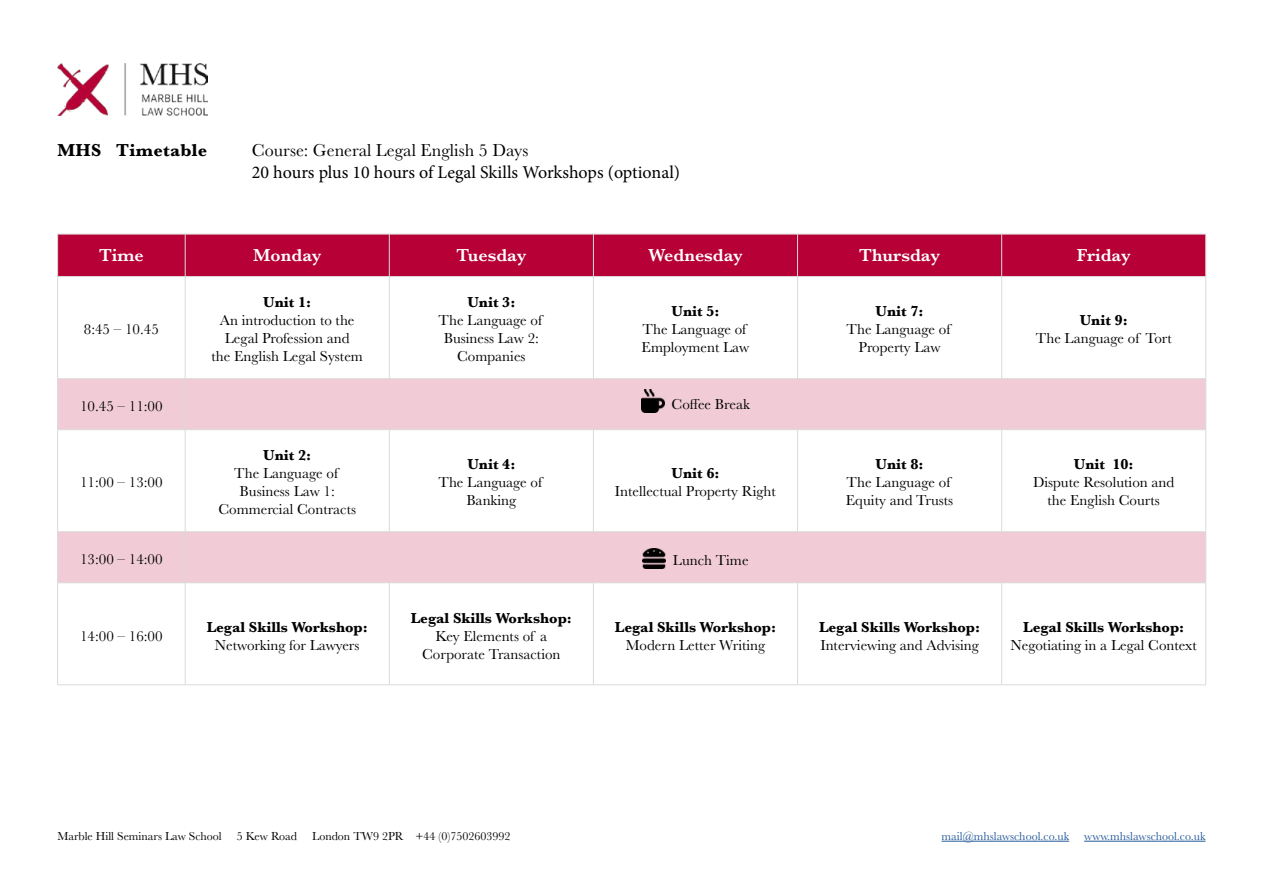
<style>
.page{position:relative;width:1263px;height:893px;background:#fff}
.page>*{position:absolute;margin:0;border:0;box-sizing:border-box;transform-origin:0 0}
.t1{font:18px "Minion Pro";letter-spacing:-.005em;color:#000}
.t2{font:600 18px "Baskerville";color:#fff}
.t3{font:18px "Baskerville";color:#000}
.t4{font:700 18px "Baskerville";letter-spacing:.02em;color:#000}
.t5{font:15px/18px "Baskerville";color:#000;text-align:center}
.t6{font:700 15px "Baskerville";color:#000}
.t7{font:12px "Baskerville";color:#000}
.t8{font:12px "Baskerville";color:#275b9b}
</style>
<div class="page">
<img style="left:57px;top:64px;width:151px;height:51px">
<hr style="left:942px;top:841px;width:127px;height:1px;background:#275b9b">
<hr style="left:1084px;top:841px;width:121px;height:1px;background:#275b9b">
<div style="left:58px;top:235px;width:1147px;height:41px;background:#b70035"></div>
<svg style="left:58px;top:277px;width:1147px;height:408px"></svg>
<svg style="left:58px;top:379px;width:1147px;height:203px"></svg>
<hr style="left:185px;top:234px;width:1px;height:42px;background:#dadada">
<hr style="left:389px;top:234px;width:1px;height:42px;background:#dadada">
<hr style="left:593px;top:234px;width:1px;height:42px;background:#dadada">
<hr style="left:797px;top:234px;width:1px;height:42px;background:#dadada">
<hr style="left:1001px;top:234px;width:1px;height:42px;background:#dadada">
<hr style="left:185px;top:277px;width:1px;height:101px;background:#dadada">
<hr style="left:389px;top:277px;width:1px;height:101px;background:#dadada">
<hr style="left:593px;top:277px;width:1px;height:101px;background:#dadada">
<hr style="left:797px;top:277px;width:1px;height:101px;background:#dadada">
<hr style="left:1001px;top:277px;width:1px;height:101px;background:#dadada">
<hr style="left:185px;top:430px;width:1px;height:101px;background:#dadada">
<hr style="left:389px;top:430px;width:1px;height:101px;background:#dadada">
<hr style="left:593px;top:430px;width:1px;height:101px;background:#dadada">
<hr style="left:797px;top:430px;width:1px;height:101px;background:#dadada">
<hr style="left:1001px;top:430px;width:1px;height:101px;background:#dadada">
<hr style="left:185px;top:583px;width:1px;height:102px;background:#dadada">
<hr style="left:389px;top:583px;width:1px;height:102px;background:#dadada">
<hr style="left:593px;top:583px;width:1px;height:102px;background:#dadada">
<hr style="left:797px;top:583px;width:1px;height:102px;background:#dadada">
<hr style="left:1001px;top:583px;width:1px;height:102px;background:#dadada">
<hr style="left:57px;top:277px;width:1px;height:101px;background:#dadada">
<hr style="left:1205px;top:277px;width:1px;height:101px;background:#dadada">
<hr style="left:57px;top:430px;width:1px;height:101px;background:#dadada">
<hr style="left:1205px;top:430px;width:1px;height:101px;background:#dadada">
<hr style="left:57px;top:583px;width:1px;height:102px;background:#dadada">
<hr style="left:1205px;top:583px;width:1px;height:102px;background:#dadada">
<hr style="left:57px;top:685px;width:128px;height:1px;background:#dadada">
<hr style="left:185px;top:685px;width:204px;height:1px;background:#dadada">
<hr style="left:389px;top:685px;width:204px;height:1px;background:#dadada">
<hr style="left:593px;top:685px;width:204px;height:1px;background:#dadada">
<hr style="left:797px;top:685px;width:205px;height:1px;background:#dadada">
<hr style="left:1002px;top:685px;width:204px;height:1px;background:#dadada">
<hr style="left:57px;top:234px;width:128px;height:1px;background:#dadada">
<hr style="left:57px;top:234px;width:1px;height:42px;background:#dadada">
<hr style="left:185px;top:234px;width:204px;height:1px;background:#dadada">
<hr style="left:389px;top:234px;width:204px;height:1px;background:#dadada">
<hr style="left:593px;top:234px;width:204px;height:1px;background:#dadada">
<hr style="left:797px;top:234px;width:205px;height:1px;background:#dadada">
<hr style="left:1002px;top:234px;width:204px;height:1px;background:#dadada">
<hr style="left:1205px;top:234px;width:1px;height:42px;background:#dadada">
<hr style="left:57px;top:276px;width:128px;height:1px;background:#dadada">
<hr style="left:185px;top:276px;width:204px;height:1px;background:#dadada">
<hr style="left:389px;top:276px;width:204px;height:1px;background:#dadada">
<hr style="left:593px;top:276px;width:204px;height:1px;background:#dadada">
<hr style="left:797px;top:276px;width:205px;height:1px;background:#dadada">
<hr style="left:1002px;top:276px;width:204px;height:1px;background:#dadada">
<hr style="left:57px;top:531px;width:128px;height:1px;background:#dadada">
<hr style="left:57px;top:532px;width:1px;height:51px;background:#dadada">
<hr style="left:57px;top:582px;width:128px;height:1px;background:#dadada">
<hr style="left:57px;top:378px;width:128px;height:1px;background:#dadada">
<hr style="left:57px;top:379px;width:1px;height:50px;background:#dadada">
<hr style="left:57px;top:429px;width:128px;height:1px;background:#dadada">
<hr style="left:185px;top:378px;width:204px;height:1px;background:#dadada">
<hr style="left:185px;top:379px;width:1px;height:50px;background:#dadada">
<hr style="left:389px;top:378px;width:204px;height:1px;background:#dadada">
<hr style="left:593px;top:378px;width:204px;height:1px;background:#dadada">
<hr style="left:797px;top:378px;width:205px;height:1px;background:#dadada">
<hr style="left:1002px;top:378px;width:204px;height:1px;background:#dadada">
<hr style="left:1205px;top:379px;width:1px;height:50px;background:#dadada">
<hr style="left:185px;top:429px;width:204px;height:1px;background:#dadada">
<hr style="left:389px;top:429px;width:204px;height:1px;background:#dadada">
<hr style="left:593px;top:429px;width:204px;height:1px;background:#dadada">
<hr style="left:797px;top:429px;width:205px;height:1px;background:#dadada">
<hr style="left:1002px;top:429px;width:204px;height:1px;background:#dadada">
<hr style="left:185px;top:531px;width:204px;height:1px;background:#dadada">
<hr style="left:185px;top:532px;width:1px;height:51px;background:#dadada">
<hr style="left:389px;top:531px;width:204px;height:1px;background:#dadada">
<hr style="left:593px;top:531px;width:204px;height:1px;background:#dadada">
<hr style="left:797px;top:531px;width:205px;height:1px;background:#dadada">
<hr style="left:1002px;top:531px;width:204px;height:1px;background:#dadada">
<hr style="left:1205px;top:532px;width:1px;height:51px;background:#dadada">
<hr style="left:185px;top:582px;width:204px;height:1px;background:#dadada">
<hr style="left:389px;top:582px;width:204px;height:1px;background:#dadada">
<hr style="left:593px;top:582px;width:204px;height:1px;background:#dadada">
<hr style="left:797px;top:582px;width:205px;height:1px;background:#dadada">
<hr style="left:1002px;top:582px;width:204px;height:1px;background:#dadada">
<img style="left:641px;top:389px;width:23px;height:23px">
<img style="left:642px;top:548px;width:23px;height:20px">
<p class="t4" style="left:57px;top:138px;width:151px">MHS Timetable</p>
<p class="t3" style="left:252px;top:139px;width:278px">Course: General Legal English 5 Days</p>
<p class="t1" style="left:252px;top:160px;width:430px">20 hours plus 10 hours of Legal Skills Workshops (optional)</p>
<p class="t2" style="left:99px;top:243px;width:46px">Time</p>
<p class="t2" style="left:253px;top:243px;width:70px">Monday</p>
<p class="t2" style="left:456px;top:243px;width:71px">Tuesday</p>
<p class="t2" style="left:648px;top:243px;width:96px">Wednesday</p>
<p class="t2" style="left:859px;top:243px;width:82px">Thursday</p>
<p class="t2" style="left:1077px;top:243px;width:55px">Friday</p>
<p class="t5" style="left:84px;top:321px;width:76px">8:45 – 10.45</p>
<p class="t6" style="left:263px;top:292px;width:49px">Unit 1:</p>
<p class="t5" style="left:212px;top:312px;width:153px">An introduction to the<br>Legal Profession and<br>the English Legal System</p>
<p class="t6" style="left:467px;top:292px;width:49px">Unit 3:</p>
<p class="t5" style="left:438px;top:312px;width:105px">The Language of<br>Business Law 2:<br>Companies</p>
<p class="t6" style="left:671px;top:301px;width:49px">Unit 5:</p>
<p class="t5" style="left:642px;top:321px;width:109px;text-align:left">The Language of<br>Employment Law</p>
<p class="t5" style="left:80px;top:397px;width:84px">10.45 – 11:00</p>
<p class="t5" style="left:672px;top:396px;width:80px">Coffee Break</p>
<p class="t5" style="left:80px;top:474px;width:84px">11:00 – 13:00</p>
<p class="t6" style="left:263px;top:445px;width:49px">Unit 2:</p>
<p class="t5" style="left:218px;top:465px;width:139px">The Language of<br>Business Law 1:<br>Commercial Contracts</p>
<p class="t6" style="left:467px;top:454px;width:49px">Unit 4:</p>
<p class="t5" style="left:438px;top:474px;width:105px">The Language of<br>Banking</p>
<p class="t6" style="left:671px;top:463px;width:49px">Unit 6:</p>
<p class="t5" style="left:615px;top:483px;width:162px">Intellectual Property Right</p>
<p class="t5" style="left:80px;top:550px;width:84px">13:00 – 14:00</p>
<p class="t5" style="left:673px;top:552px;width:77px">Lunch Time</p>
<p class="t5" style="left:80px;top:627px;width:84px">14:00 – 16:00</p>
<p class="t6" style="left:207px;top:616px;width:163px">Legal Skills Workshop:</p>
<p class="t5" style="left:215px;top:636px;width:146px">Networking for Lawyers</p>
<p class="t6" style="left:411px;top:607px;width:163px">Legal Skills Workshop:</p>
<p class="t5" style="left:422px;top:627px;width:140px">Key Elements of a<br>Corporate Transaction</p>
<p class="t6" style="left:615px;top:616px;width:163px">Legal Skills Workshop:</p>
<p class="t5" style="left:626px;top:636px;width:141px">Modern Letter Writing</p>
<p class="t6" style="left:876px;top:301px;width:49px">Unit 7:</p>
<p class="t5" style="left:847px;top:321px;width:105px">The Language of<br>Property Law</p>
<p class="t6" style="left:876px;top:454px;width:49px">Unit 8:</p>
<p class="t5" style="left:846px;top:474px;width:109px;text-align:left">The Language of<br>Equity and Trusts</p>
<p class="t6" style="left:1080px;top:310px;width:49px">Unit 9:</p>
<p class="t5" style="left:1036px;top:330px;width:137px">The Language of Tort</p>
<p class="t6" style="left:1074px;top:454px;width:61px">Unit 10:</p>
<p class="t5" style="left:1033px;top:474px;width:143px">Dispute Resolution and the English Courts</p>
<p class="t6" style="left:819px;top:616px;width:163px">Legal Skills Workshop:</p>
<p class="t5" style="left:820px;top:636px;width:160px">Interviewing and Advising</p>
<p class="t6" style="left:1023px;top:616px;width:163px">Legal Skills Workshop:</p>
<p class="t5" style="left:1010px;top:636px;width:188px">Negotiating in a Legal Context</p>
<p class="t7" style="left:57px;top:828px;width:241px">Marble Hill Seminars Law School 5 Kew Road</p>
<p class="t7" style="left:312px;top:828px;width:200px">London TW9 2PR +44 (0)7502603992</p>
<p class="t8" style="left:942px;top:828px;width:129px">mail@mhslawschool.co.uk</p>
<p class="t8" style="left:1084px;top:828px;width:123px">www.mhslawschool.co.uk</p>
</div>
